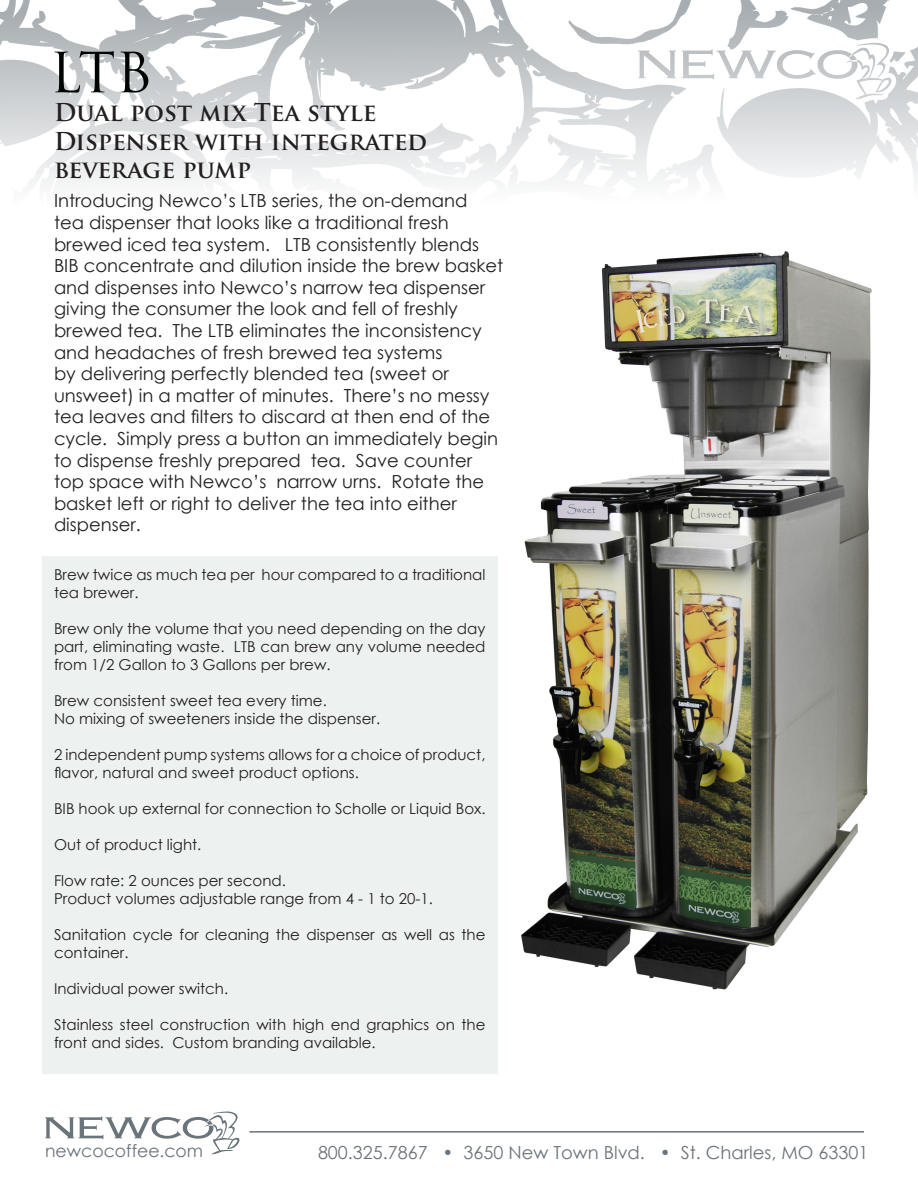
<style>
.page{position:relative;width:918px;height:1188px;background:#fff}
.page>*{position:absolute;margin:0;border:0;box-sizing:border-box;transform-origin:0 0}
.t1{font:54px "Trajan Pro";color:#000504}
.t2{font:700 24px/28.8px "Trajan Pro";color:#231f20}
.t3{font:18px/21.6px "Century Gothic";color:#231f20}
.t4{font:18px "Century Gothic";color:#6a747b}
.t5{font:17.25px "Century Gothic";color:#6a747b}
.t6{font:15px/18px "Century Gothic";color:#231f20}
</style>
<div class="page">
<div style="left:42px;top:556px;width:456px;height:518px;background:#edf2f1"></div>
<img style="left:0;top:0;width:918px;height:185px">
<svg style="left:45px;top:1111px;width:195px;height:44px"></svg>
<hr style="left:249px;top:1131px;width:615px;height:2px;background:#6a747b">
<img style="left:521px;top:251px;width:351px;height:739px">
<p class="t1" style="left:50px;top:38px;width:105px">LTB</p>
<p class="t2" style="left:54px;top:98px;width:324px">Dual post mix Tea style</p>
<p class="t2" style="left:54px;top:127px;width:375px">Dispenser with integrated beverage pump</p>
<p class="t3" style="left:54px;top:190px;width:451px">Introducing Newco’s LTB series, the on-demand<br>tea dispenser that looks like a traditional fresh brewed iced tea system. LTB consistently blends BIB concentrate and dilution inside the brew basket and dispenses into Newco’s narrow tea dispenser giving the consumer the look and fell of freshly brewed tea. The LTB eliminates the inconsistency and headaches of fresh brewed tea systems<br>by delivering perfectly blended tea (sweet or unsweet) in a matter of minutes. There’s no messy tea leaves and filters to discard at then end of the cycle. Simply press a button an immediately begin to dispense freshly prepared tea. Save counter top space with Newco’s narrow urns. Rotate the basket left or right to deliver the tea into either dispenser.</p>
<p class="t6" style="left:54px;top:565px;width:433px">Brew twice as much tea per hour compared to a traditional tea brewer.</p>
<p class="t6" style="left:54px;top:619px;width:433px;text-align:justify">Brew only the volume that you need depending on the day part, eliminating waste. LTB can brew any volume needed from 1/2 Gallon to 3 Gallons per brew.</p>
<p class="t6" style="left:54px;top:691px;width:274px">Brew consistent sweet tea every time.</p>
<p class="t6" style="left:54px;top:709px;width:328px">No mixing of sweeteners inside the dispenser.</p>
<p class="t6" style="left:54px;top:745px;width:433px">2 independent pump systems allows for a choice of product, flavor, natural and sweet product options.</p>
<p class="t6" style="left:54px;top:799px;width:433px">BIB hook up external for connection to Scholle or Liquid Box.</p>
<p class="t6" style="left:54px;top:835px;width:149px">Out of product light.</p>
<p class="t6" style="left:54px;top:871px;width:233px">Flow rate: 2 ounces per second.</p>
<p class="t6" style="left:54px;top:889px;width:380px">Product volumes adjustable range from 4 - 1 to 20-1.</p>
<p class="t6" style="left:54px;top:925px;width:433px">Sanitation cycle for cleaning the dispenser as well as the container.</p>
<p class="t6" style="left:54px;top:979px;width:176px">Individual power switch.</p>
<p class="t6" style="left:54px;top:1015px;width:433px">Stainless steel construction with high end graphics on the front and sides. Custom branding available.</p>
<p class="t5" style="left:45px;top:1139px;width:160px">newcocoffee.com</p>
<p class="t4" style="left:318px;top:1140px;width:552px">800.325.7867 • 3650 New Town Blvd. • St. Charles, MO 63301</p>
</div>
